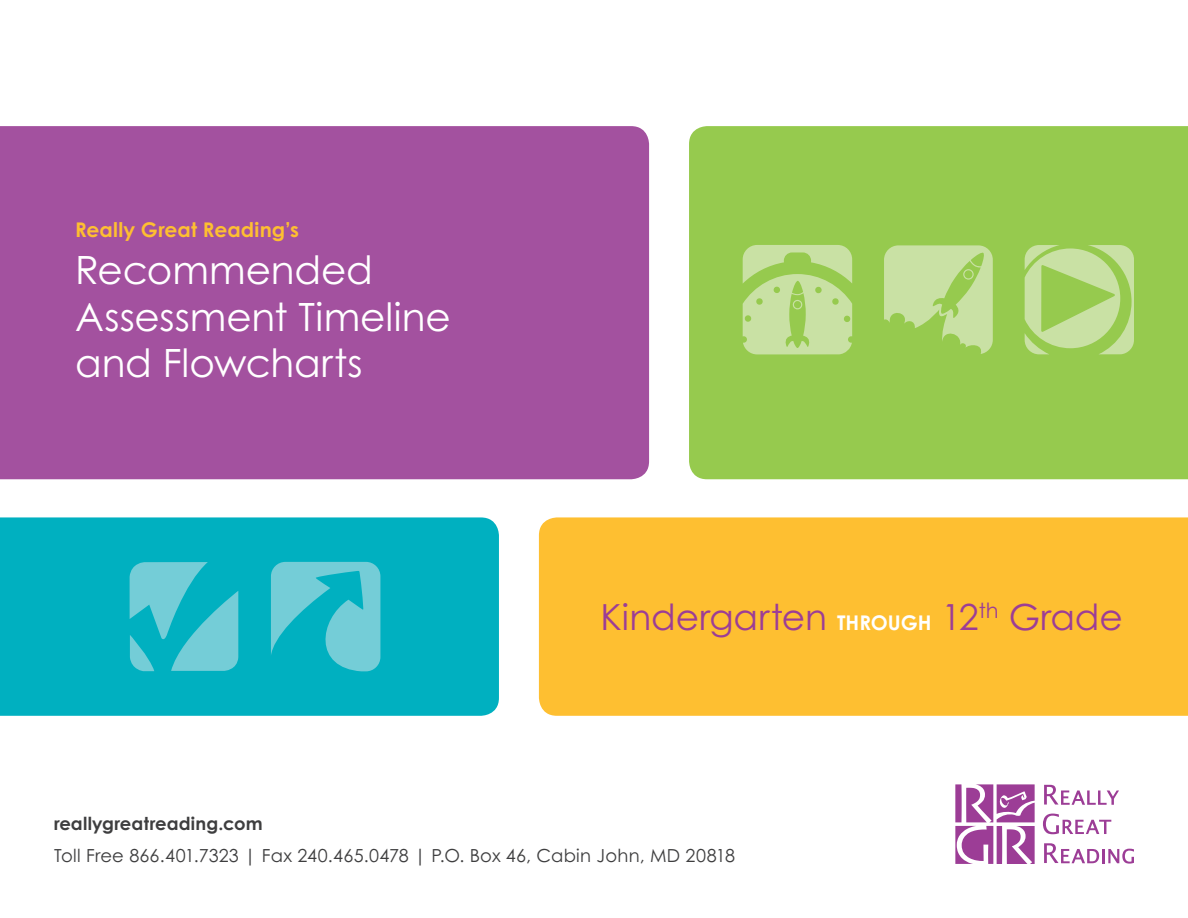
<style>
.page{position:relative;width:1188px;height:918px;background:#fff}
.page>*{position:absolute;margin:0;border:0;box-sizing:border-box;transform-origin:0 0}
.t1{font:39px/46.8px "RGR Century Gothic";color:#fff}
.t2{font:36px "RGR Century Gothic";letter-spacing:-.005em;color:#9c3d96}
.t3{font:700 20.25px "RGR Century Gothic";letter-spacing:.005em;color:#febf31}
.t4{font:18px "RGR Century Gothic";letter-spacing:.015em;color:#3e3e3f}
.t5{font:700 18px "RGR Century Gothic";letter-spacing:.005em;color:#3e3e3f}
.s1{font-weight:700;font-size:20.25px;color:#fff}
</style>
<div class="page">
<div style="left:0;top:126px;width:649px;height:353px;background:#a3519f"></div>
<div style="left:539px;top:517px;width:649px;height:199px;background:#febf31"></div>
<div style="left:689px;top:126px;width:499px;height:353px;background:#96ca4e"></div>
<div style="left:0;top:517px;width:499px;height:199px;background:#00b0c0"></div>
<svg style="left:955px;top:784px;width:80px;height:80px"></svg>
<svg style="left:1044px;top:785px;width:75px;height:20px"></svg>
<svg style="left:1043px;top:814px;width:68px;height:20px"></svg>
<svg style="left:1044px;top:843px;width:55px;height:20px"></svg>
<hr style="left:1102px;top:849px;width:3px;height:14px;background:#9c3d96">
<svg style="left:1108px;top:849px;width:26px;height:15px"></svg>
<svg style="left:1025px;top:245px;width:109px;height:109px;background:#b3d77f"></svg>
<svg style="left:884px;top:245px;width:109px;height:109px;background:#b8d988"></svg>
<svg style="left:743px;top:245px;width:109px;height:109px;background:#bbdb8d"></svg>
<svg style="left:271px;top:562px;width:109px;height:109px;background:#46c1cd"></svg>
<svg style="left:130px;top:562px;width:108px;height:109px;background:#43c0cd"></svg>
<p class="t3" style="left:75px;top:217px;width:225px">Really Great Reading’s</p>
<p class="t1" style="left:75px;top:246px;width:377px">Recommended<br>Assessment Timeline and Flowcharts</p>
<p class="t5" style="left:54px;top:812px;width:210px">reallygreatreading.com</p>
<p class="t2" style="left:600px;top:595px;width:524px">Kindergarten <span class="s1">THROUGH</span> 12<sup>th</sup> Grade</p>
<p class="t4" style="left:54px;top:845px;width:683px">Toll Free 866.401.7323 | Fax 240.465.0478 | P.O. Box 46, Cabin John, MD 20818</p>
</div>
